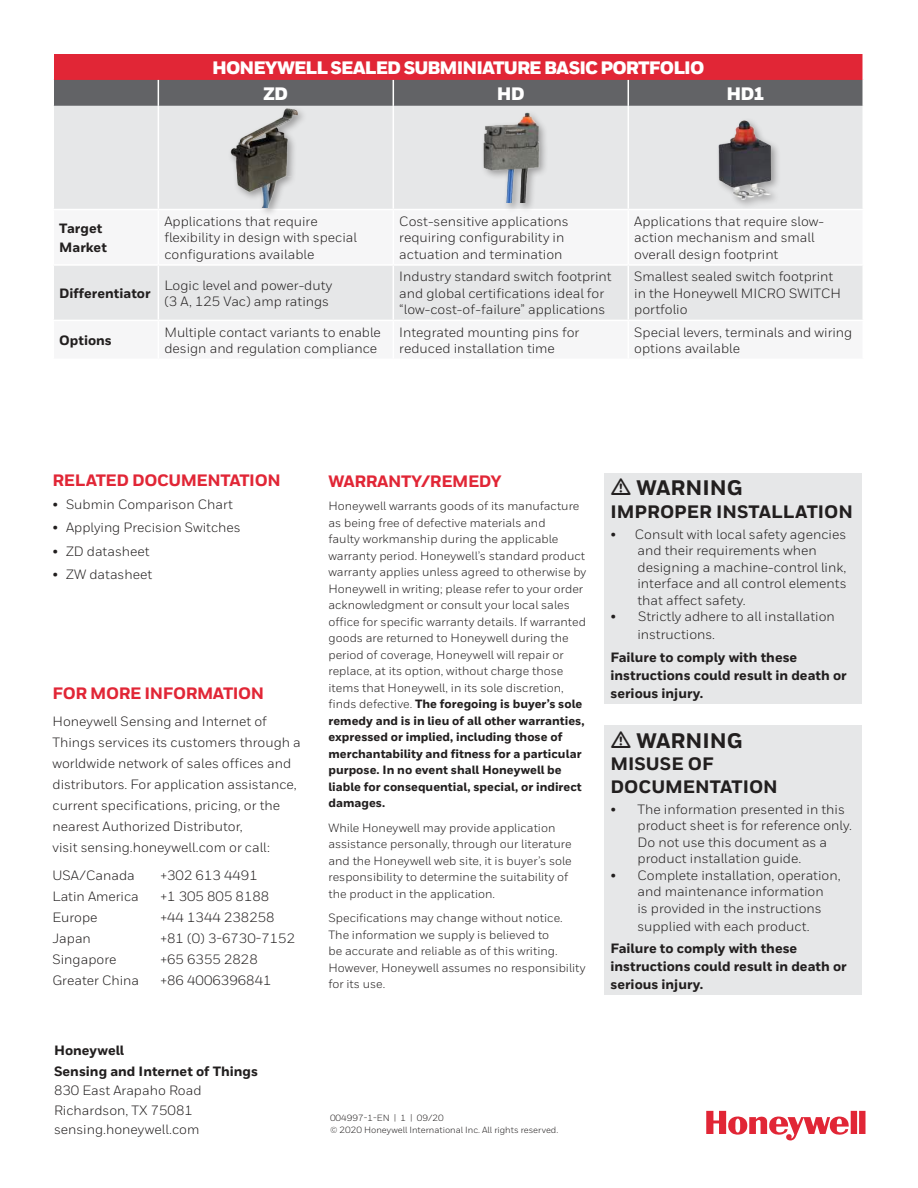
<style>
.page{position:relative;width:918px;height:1188px;background:#fff}
.page>*{position:absolute;margin:0;border:0;box-sizing:border-box;transform-origin:0 0}
.t1{font:800 21px "Honeywell Sans";color:#221f1f}
.t2{font:900 18px/26px "Honeywell Sans";letter-spacing:-.05em;color:#fff}
.t3{font:800 18px/22.5px "Honeywell Sans";color:#221f1f}
.t4{font:800 16.5px "Honeywell Sans";letter-spacing:-.025em;color:#e12636}
.t5{font:13.5px/16.5px "Honeywell Sans";color:#221f1f}
.t6{font:800 13.5px/18px "Honeywell Sans";color:#221f1f}
.t7{font:12px/16.5px "Honeywell Sans";color:#221f1f}
.t8{font:9px/12px "Honeywell Sans";color:#221f1f}
.s1{font-weight:800}
</style>
<div class="page">
<div style="left:54px;top:106px;width:809px;height:103px;background:#e6e7e8"></div>
<div style="left:54px;top:266px;width:809px;height:54px;background:#e6e7e8"></div>
<svg style="left:53px;top:54px;width:811px;height:52px;background:#a2464f"></svg>
<hr style="left:158px;top:106px;width:1px;height:103px;background:#fff">
<hr style="left:393px;top:106px;width:1px;height:103px;background:#fff">
<hr style="left:628px;top:106px;width:1px;height:103px;background:#fff">
<hr style="left:158px;top:266px;width:1px;height:54px;background:#fff">
<hr style="left:393px;top:266px;width:1px;height:54px;background:#fff">
<hr style="left:628px;top:266px;width:1px;height:54px;background:#fff">
<div style="left:227px;top:105px;width:80px;height:113px;background:#221f1f;opacity:.4"></div>
<img style="left:230px;top:107px;width:71px;height:100px">
<div style="left:605px;top:473px;width:257px;height:231px;background:#e6e7e8"></div>
<div style="left:605px;top:725px;width:257px;height:270px;background:#e6e7e8"></div>
<svg style="left:706px;top:1111px;width:160px;height:30px"></svg>
<div style="left:480px;top:110px;width:69px;height:103px;background:#221f1f;opacity:.4"></div>
<img style="left:482px;top:112px;width:61px;height:90px">
<div style="left:716px;top:117px;width:65px;height:92px;background:#221f1f;opacity:.4"></div>
<img style="left:713px;top:119px;width:69px;height:83px">
<h2 class="t2" style="left:264px;top:55px;width:442px;text-indent:-51px">HONEYWELL SEALED SUBMINIATURE BASIC PORTFOLIO<br>ZD</h2>
<h2 class="t2" style="left:497px;top:81px;width:29px">HD</h2>
<h2 class="t2" style="left:727px;top:81px;width:40px">HD1</h2>
<p class="t6" style="left:59px;top:219px;width:49px;line-height:19.5px">Target<br>Market</p>
<p class="t5" style="left:164px;top:214px;width:194px">Applications that require flexibility in design with special configurations available</p>
<p class="t5" style="left:399px;top:214px;width:171px">Cost-sensitive applications requiring configurability in actuation and termination</p>
<p class="t5" style="left:634px;top:214px;width:191px">Applications that require slow&shy;action mechanism and small overall design footprint</p>
<p class="t6" style="left:59px;top:285px;width:93px">Differentiator</p>
<p class="t5" style="left:164px;top:278px;width:170px">Logic level and power-duty (3 A, 125 Vac) amp ratings</p>
<p class="t5" style="left:399px;top:269px;width:214px">Industry standard switch footprint and global certifications ideal for “low-cost-of-failure” applications</p>
<p class="t5" style="left:634px;top:269px;width:208px">Smallest sealed switch footprint in the Honeywell MICRO SWITCH portfolio</p>
<p class="t6" style="left:59px;top:333px;width:54px">Options</p>
<p class="t5" style="left:164px;top:325px;width:218px">Multiple contact variants to enable design and regulation compliance</p>
<p class="t5" style="left:399px;top:325px;width:182px">Integrated mounting pins for reduced installation time</p>
<p class="t5" style="left:634px;top:325px;width:220px">Special levers, terminals and wiring options available</p>
<p class="t4" style="left:52px;top:474px;width:230px">RELATED DOCUMENTATION</p>
<p class="t5" style="left:52px;top:497px;width:182px">• Submin Comparison Chart</p>
<p class="t5" style="left:52px;top:520px;width:190px">• Applying Precision Switches</p>
<p class="t5" style="left:52px;top:544px;width:99px">• ZD datasheet</p>
<p class="t5" style="left:52px;top:567px;width:101px">• ZW datasheet</p>
<p class="t4" style="left:52px;top:686px;width:213px">FOR MORE INFORMATION</p>
<p class="t5" style="left:52px;top:712px;width:250px;line-height:21px">Honeywell Sensing and Internet of Things services its customers through a worldwide network of sales offices and distributors. For application assistance, current specifications, pricing, or the nearest Authorized Distributor,<br>visit sensing.honeywell.com or call:</p>
<p class="t5" style="left:52px;top:868px;width:84px">USA/Canada</p>
<p class="t5" style="left:160px;top:868px;width:99px">+302 613 4491</p>
<p class="t5" style="left:52px;top:889px;width:88px">Latin America</p>
<p class="t5" style="left:160px;top:889px;width:110px">+1 305 805 8188</p>
<p class="t5" style="left:52px;top:910px;width:47px">Europe</p>
<p class="t5" style="left:160px;top:910px;width:116px">+44 1344 238258</p>
<p class="t5" style="left:52px;top:931px;width:40px">Japan</p>
<p class="t5" style="left:160px;top:931px;width:136px">+81 (0) 3-6730-7152</p>
<p class="t5" style="left:52px;top:952px;width:66px">Singapore</p>
<p class="t5" style="left:160px;top:952px;width:99px">+65 6355 2828</p>
<p class="t5" style="left:52px;top:973px;width:88px">Greater China</p>
<p class="t5" style="left:160px;top:973px;width:113px">+86 4006396841</p>
<p class="t6" style="left:54px;top:1041px;width:205px;line-height:21px">Honeywell<br>Sensing and Internet of Things</p>
<p class="t5" style="left:54px;top:1082px;width:149px;line-height:19.5px">830 East Arapaho Road<br>Richardson, TX 75081 sensing.honeywell.com</p>
<p class="t4" style="left:328px;top:475px;width:175px">WARRANTY/REMEDY</p>
<p class="t7" style="left:328px;top:499px;width:259px">Honeywell warrants goods of its manufacture as being free of defective materials and<br>faulty workmanship during the applicable warranty period. Honeywell’s standard product warranty applies unless agreed to otherwise by Honeywell in writing; please refer to your order acknowledgment or consult your local sales office for specific warranty details. If warranted goods are returned to Honeywell during the period of coverage, Honeywell will repair or replace, at its option, without charge those items that Honeywell, in its sole discretion, finds defective. <span class="s1">The foregoing is buyer’s sole remedy and is in lieu of all other warranties, expressed or implied, including those of merchantability and fitness for a particular purpose. In no event shall Honeywell be liable for consequential, special, or indirect damages.</span></p>
<p class="t7" style="left:328px;top:820px;width:245px">While Honeywell may provide application assistance personally, through our literature and the Honeywell web site, it is buyer’s sole responsibility to determine the suitability of the product in the application.</p>
<p class="t7" style="left:328px;top:911px;width:259px">Specifications may change without notice.<br>The information we supply is believed to<br>be accurate and reliable as of this writing.<br>However, Honeywell assumes no responsibility for its use.</p>
<h1 class="t1" style="left:636px;top:480px;width:108px">WARNING</h1>
<h2 class="t3" style="left:610px;top:502px;width:244px">IMPROPER INSTALLATION</h2>
<p class="t5" style="left:638px;top:527px;width:211px;text-indent:-27px">• Consult with local safety agencies and their requirements when designing a machine-control link, interface and all control elements that affect safety.</p>
<p class="t5" style="left:638px;top:609px;width:199px;line-height:18px;text-indent:-27px">• Strictly adhere to all installation instructions.</p>
<p class="t6" style="left:610px;top:649px;width:238px">Failure to comply with these instructions could result in death or serious injury.</p>
<h1 class="t1" style="left:636px;top:732px;width:108px">WARNING</h1>
<h2 class="t3" style="left:610px;top:754px;width:169px">MISUSE OF<br>DOCUMENTATION</h2>
<p class="t5" style="left:638px;top:802px;width:216px;text-indent:-27px">• The information presented in this product sheet is for reference only.<br>Do not use this document as a product installation guide.</p>
<p class="t5" style="left:638px;top:868px;width:205px;text-indent:-27px">• Complete installation, operation, and maintenance information<br>is provided in the instructions</p>
<p class="t5" style="left:638px;top:919px;width:174px">supplied with each product.</p>
<p class="t6" style="left:610px;top:941px;width:238px">Failure to comply with these instructions could result in death or serious injury.</p>
<p class="t8" style="left:330px;top:1113px;width:230px">004997-1-EN | 1 | 09/20<br>© 2020 Honeywell International Inc. All rights reserved.</p>
</div>
